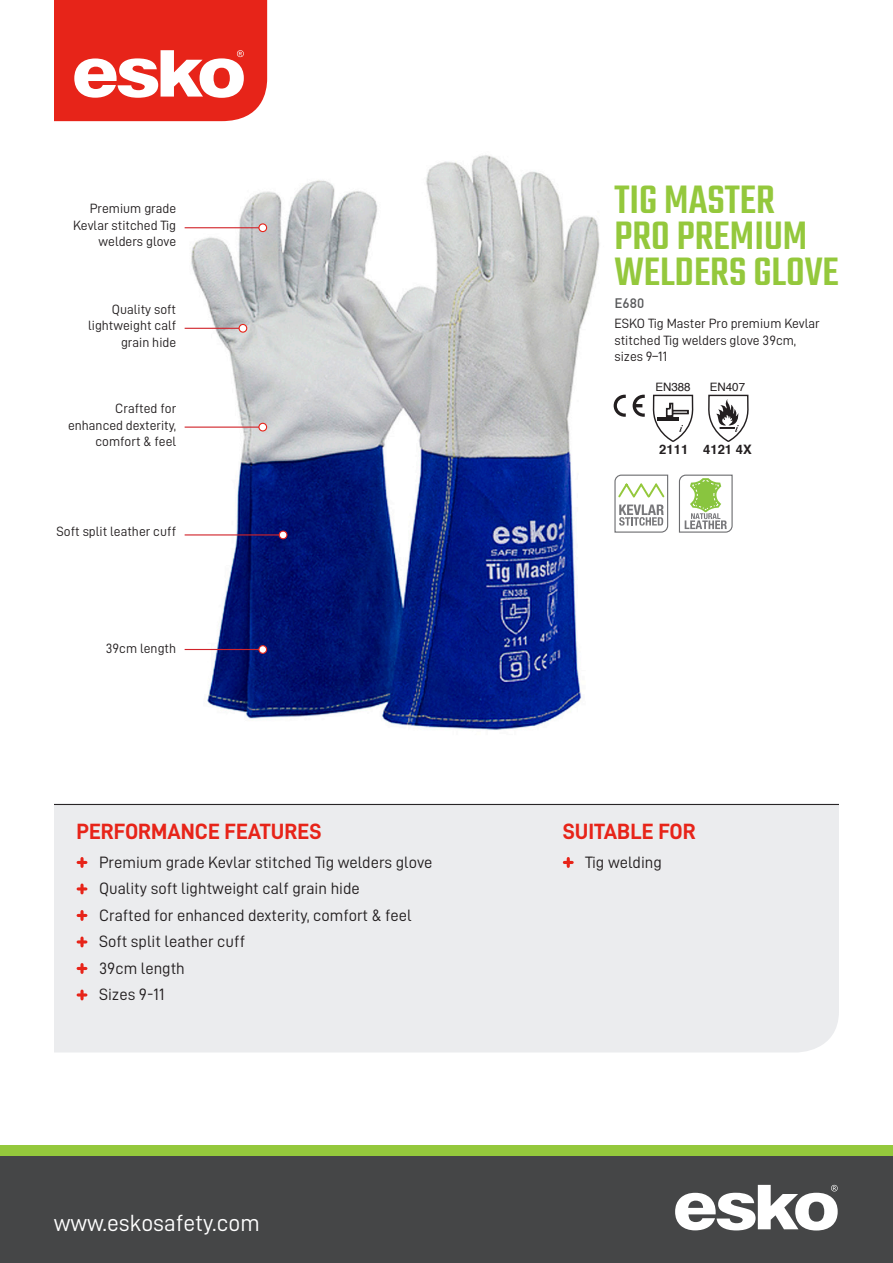
<style>
.page{position:relative;width:893px;height:1263px;background:#fff}
.page>*{position:absolute;margin:0;border:0;box-sizing:border-box;transform-origin:0 0}
.t1{font:500 43.5px/36px "Teko";color:#94c83c}
.New_Buletts{font:23.55px "D DIN";color:#fff}
.t2{font:22.2px "D DIN Bold";color:#e72419}
.t3{font:16.5px "D DIN";color:#231f20}
.t4{font:13.5px/16.5px "D DIN";color:#231f20;text-align:right}
.t5{font:500 13.5px "DIN";color:#57585a}
.t6{font:700 13.05px "Helvetica";color:#231f20}
.t7{font:11.55px "Helvetica";color:#231f20}
</style>
<div class="page">
<img style="left:184px;top:155px;width:461px;height:575px">
<div style="left:54px;top:803px;width:785px;height:249px;background:#ebecee"></div>
<svg style="left:54px;top:0;width:213px;height:121px"></svg>
<hr style="left:185px;top:427px;width:78px;height:1px;background:#d1232a">
<div style="left:259px;top:423px;width:8px;height:8px;background:#fff;border-radius:50%"></div>
<div style="left:258px;top:423px;width:9px;height:8px;border:1px solid #e72419;border-radius:50%"></div>
<hr style="left:185px;top:649px;width:78px;height:1px;background:#d1232a">
<div style="left:259px;top:646px;width:8px;height:7px;background:#fff;border-radius:50%"></div>
<div style="left:258px;top:645px;width:9px;height:9px;border:1px solid #e72419;border-radius:50%"></div>
<hr style="left:185px;top:328px;width:58px;height:1px;background:#d1232a">
<div style="left:239px;top:324px;width:8px;height:8px;background:#fff;border-radius:50%"></div>
<div style="left:239px;top:324px;width:8px;height:9px;border:1px solid #e72419;border-radius:50%"></div>
<hr style="left:185px;top:227px;width:78px;height:1px;background:#d1232a">
<div style="left:259px;top:224px;width:8px;height:8px;background:#fff;border-radius:50%"></div>
<div style="left:258px;top:223px;width:9px;height:9px;border:1px solid #e72419;border-radius:50%"></div>
<hr style="left:185px;top:534px;width:98px;height:1px;background:#d1232a">
<div style="left:279px;top:531px;width:8px;height:8px;background:#fff;border-radius:50%"></div>
<div style="left:279px;top:530px;width:8px;height:9px;border:1px solid #e72419;border-radius:50%"></div>
<svg style="left:78px;top:858px;width:8px;height:8px"></svg>
<svg style="left:78px;top:885px;width:8px;height:8px"></svg>
<svg style="left:78px;top:911px;width:8px;height:8px"></svg>
<svg style="left:78px;top:938px;width:8px;height:8px"></svg>
<svg style="left:78px;top:964px;width:8px;height:8px"></svg>
<svg style="left:78px;top:991px;width:8px;height:8px"></svg>
<svg style="left:564px;top:858px;width:8px;height:8px"></svg>
<hr style="left:54px;top:804px;width:785px;height:1px;background:#231f20">
<div style="left:0;top:1151px;width:893px;height:112px;background:#454647"></div>
<div style="left:0;top:1145px;width:893px;height:11px;background:#94c83c"></div>
<svg style="left:675px;top:1185px;width:163px;height:45px"></svg>
<svg style="left:678px;top:474px;width:55px;height:59px"></svg>
<svg style="left:614px;top:474px;width:55px;height:59px"></svg>
<svg style="left:652px;top:394px;width:42px;height:48px"></svg>
<svg style="left:708px;top:394px;width:41px;height:48px"></svg>
<svg style="left:614px;top:395px;width:12px;height:22px"></svg>
<svg style="left:633px;top:395px;width:12px;height:22px"></svg>
<p class="t4" style="left:73px;top:200px;width:105px">Premium grade<br>Kevlar stitched Tig welders glove</p>
<p class="t4" style="left:88px;top:301px;width:90px">Quality soft lightweight calf grain hide</p>
<p class="t4" style="left:68px;top:400px;width:110px">Crafted for enhanced dexterity, comfort &amp; feel</p>
<p class="t4" style="left:57px;top:523px;width:121px">Soft split leather cuff</p>
<p class="t4" style="left:106px;top:640px;width:72px">39cm length</p>
<p class="t2" style="left:77px;top:819px;width:246px">PERFORMANCE FEATURES</p>
<p class="t3" style="left:99px;top:853px;width:335px">Premium grade Kevlar stitched Tig welders glove</p>
<p class="t3" style="left:99px;top:880px;width:262px">Quality soft lightweight calf grain hide</p>
<p class="t3" style="left:99px;top:906px;width:314px">Crafted for enhanced dexterity, comfort &amp; feel</p>
<p class="t3" style="left:99px;top:933px;width:148px">Soft split leather cuff</p>
<p class="t3" style="left:99px;top:959px;width:87px">39cm length</p>
<p class="t3" style="left:99px;top:986px;width:67px">Sizes 9-11</p>
<p class="New_Buletts" style="left:54px;top:1209px;width:208px">www.eskosafety.com</p>
<p class="t1" style="left:614px;top:185px;width:226px">TIG MASTER<br>PRO PREMIUM<br>WELDERS GLOVE</p>
<p class="t5" style="left:614px;top:295px;width:31px">E680</p>
<p class="t4" style="left:614px;top:315px;width:207px;text-align:left">ESKO Tig Master Pro premium Kevlar stitched Tig welders glove 39cm, sizes 9–11</p>
<p class="t7" style="left:655px;top:378px;width:37px">EN388</p>
<p class="t7" style="left:710px;top:378px;width:37px">EN407</p>
<p class="t6" style="left:659px;top:439px;width:30px">2111</p>
<p class="t6" style="left:703px;top:439px;width:50px">4121 4X</p>
<p class="t2" style="left:563px;top:819px;width:135px">SUITABLE FOR</p>
<p class="t3" style="left:585px;top:853px;width:78px">Tig welding</p>
</div>
